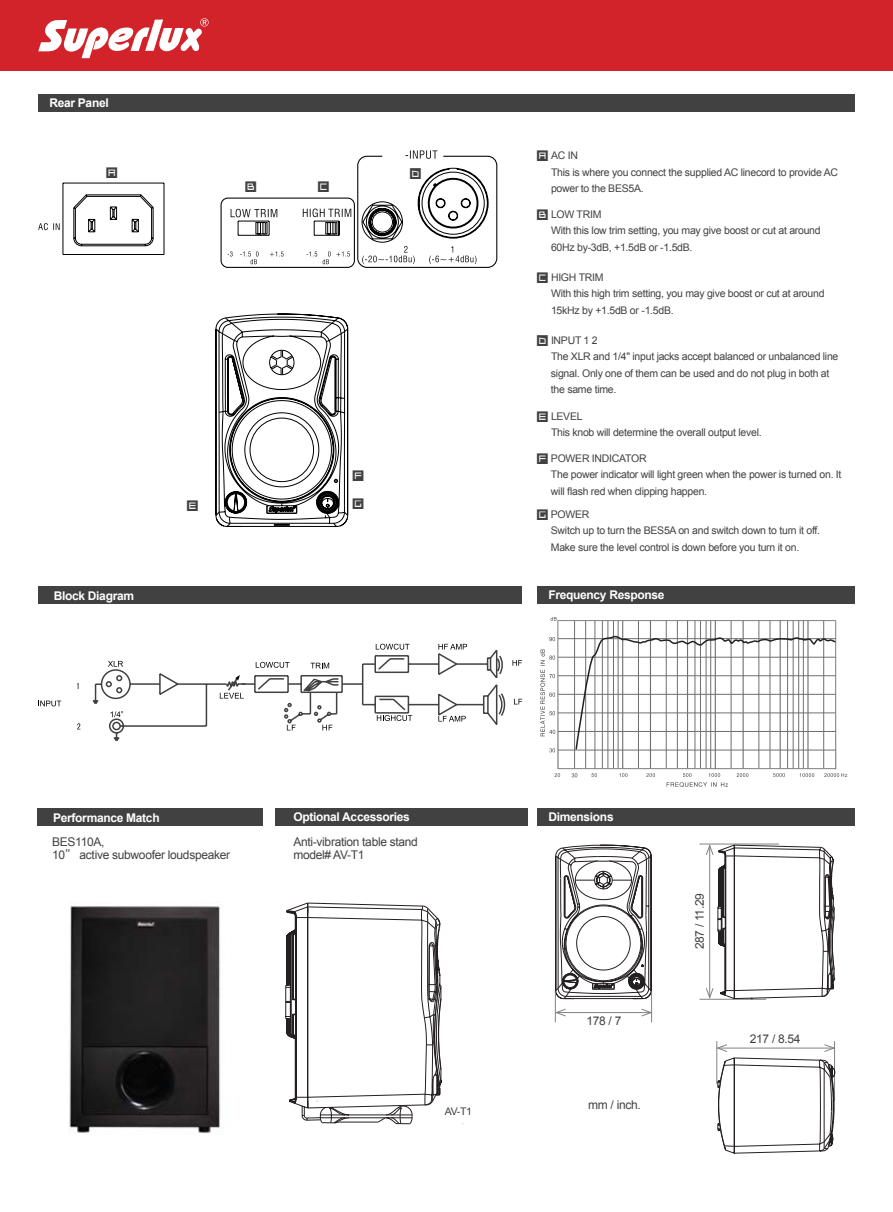
<style>
.page{position:relative;width:893px;height:1212px;background:#fff}
.page>*{position:absolute;margin:0;border:0;box-sizing:border-box;transform-origin:0 0}
.t1{font:16.5px/28px "Qubix";color:#414142}
.t2{font:12px/13.5px "Arial";letter-spacing:-.025em;color:#414142}
.t3{font:700 12px "Arial";letter-spacing:-.025em;color:#fff}
.t4{font:10.5px/16.5px "Arial";letter-spacing:-.025em;color:#414142}
.s1{font-family:"AR New Hei B5";font-weight:300}
</style>
<div class="page">
<div style="left:0;top:0;width:893px;height:71px;background:#d2232a"></div>
<div style="left:38px;top:95px;width:817px;height:17px;background:#414142"></div>
<div style="left:537px;top:587px;width:318px;height:17px;background:#414142"></div>
<div style="left:537px;top:809px;width:318px;height:17px;background:#414142"></div>
<div style="left:38px;top:587px;width:484px;height:17px;background:#414142"></div>
<div style="left:38px;top:808px;width:225px;height:17px;background:#414142"></div>
<div style="left:275px;top:808px;width:252px;height:17px;background:#414142"></div>
<img style="left:69px;top:906px;width:152px;height:227px">
<svg style="left:38px;top:18px;width:171px;height:40px"></svg>
<div style="left:357px;top:156px;width:140px;height:112px;border:1px solid #000;border-radius:9px"></div>
<svg style="left:405px;top:150px;width:32px;height:9px"></svg>
<div style="left:221px;top:198px;width:134px;height:70px;border:1px solid #000;border-radius:7px"></div>
<svg style="left:38px;top:168px;width:451px;height:96px"></svg>
<svg style="left:554px;top:843px;width:282px;height:232px"></svg>
<svg style="left:555px;top:847px;width:280px;height:306px"></svg>
<svg style="left:558px;top:849px;width:275px;height:297px"></svg>
<svg style="left:285px;top:903px;width:157px;height:222px"></svg>
<svg style="left:38px;top:701px;width:23px;height:5px"></svg>
<svg style="left:77px;top:723px;width:3px;height:6px"></svg>
<svg style="left:512px;top:660px;width:10px;height:6px"></svg>
<svg style="left:514px;top:699px;width:8px;height:5px"></svg>
<svg style="left:93px;top:644px;width:413px;height:97px"></svg>
<hr style="left:558px;top:712px;width:278px;height:1px;background:#6e7070">
<svg style="left:540px;top:617px;width:20px;height:160px"></svg>
<hr style="left:557px;top:620px;width:279px;height:1px;background:#808080">
<hr style="left:558px;top:694px;width:278px;height:1px;background:#6e7070">
<hr style="left:558px;top:675px;width:278px;height:1px;background:#6e7070">
<hr style="left:558px;top:657px;width:278px;height:1px;background:#6e7070">
<hr style="left:558px;top:638px;width:278px;height:1px;background:#6e7070">
<hr style="left:558px;top:768px;width:278px;height:1px;background:#808080">
<hr style="left:558px;top:750px;width:278px;height:1px;background:#6e7070">
<hr style="left:558px;top:731px;width:278px;height:1px;background:#6e7070">
<svg style="left:572px;top:620px;width:275px;height:167px"></svg>
<svg style="left:215px;top:313px;width:133px;height:214px"></svg>
<p class="t3" style="left:49px;top:95px;width:61px">Rear Panel</p>
<h1 class="t1" style="left:107px;top:159px;width:13px">A</h1>
<h1 class="t1" style="left:245px;top:172px;width:13px">B</h1>
<h1 class="t1" style="left:318px;top:172px;width:13px">C</h1>
<h1 class="t1" style="left:410px;top:160px;width:13px">D</h1>
<p class="t3" style="left:54px;top:588px;width:82px">Block Diagram</p>
<h1 class="t1" style="left:187px;top:491px;width:13px">E</h1>
<h1 class="t1" style="left:353px;top:462px;width:13px">F<br>G</h1>
<h1 class="t1" style="left:537px;top:142px;width:13px">A</h1>
<p class="t4" style="left:551px;top:147px;width:288px">AC IN<br>This is where you connect the supplied AC linecord to provide AC power to the BES5A.</p>
<h1 class="t1" style="left:537px;top:200px;width:13px">B</h1>
<p class="t4" style="left:551px;top:206px;width:271px">LOW TRIM<br>With this low trim setting, you may give boost or cut at around<br>60Hz by-3dB, +1.5dB or -1.5dB.</p>
<p class="t4" style="left:551px;top:269px;width:275px">HIGH TRIM<br>With this high trim setting, you may give boost or cut at around<br>15kHz by +1.5dB or -1.5dB.</p>
<p class="t4" style="left:551px;top:332px;width:289px">INPUT 1 2<br>The XLR and 1/4" input jacks accept balanced or unbalanced line signal. Only one of them can be used and do not plug in both at the same time.</p>
<h1 class="t1" style="left:537px;top:263px;width:13px">C</h1>
<h1 class="t1" style="left:537px;top:326px;width:13px">D</h1>
<h1 class="t1" style="left:537px;top:402px;width:13px">E</h1>
<h1 class="t1" style="left:537px;top:444px;width:13px">F</h1>
<p class="t4" style="left:551px;top:408px;width:212px">LEVEL<br>This knob will determine the overall output level.</p>
<p class="t4" style="left:551px;top:450px;width:292px">POWER INDICATOR<br>The power indicator will light green when the power is turned on. It will flash red when clipping happen.</p>
<p class="t4" style="left:551px;top:506px;width:271px">POWER<br>Switch up to turn the BES5A on and switch down to turn it off.<br>Make sure the level control is down before you turn it on.</p>
<h1 class="t1" style="left:537px;top:500px;width:13px">G</h1>
<p class="t3" style="left:548px;top:587px;width:118px">Frequency Response</p>
<p class="t3" style="left:53px;top:810px;width:108px">Performance Match</p>
<p class="t2" style="left:52px;top:835px;width:180px">BES110A,<br>10<span class="s1">”</span> active subwoofer loudspeaker</p>
<p class="t3" style="left:293px;top:809px;width:118px">Optional Accessories</p>
<p class="t2" style="left:293px;top:835px;width:126px">Anti-vibration table stand model# AV-T1</p>
<p class="t4" style="left:445px;top:1103px;width:29px">AV-T1</p>
<p class="t3" style="left:548px;top:809px;width:67px">Dimensions</p>
<p class="t2" style="left:586px;top:1014px;width:36px">178 / 7</p>
<p class="t2" style="left:588px;top:1098px;width:54px">mm / inch.</p>
<p class="t2" style="left:693px;top:949px;width:58px;rotate:-90deg">287 / 11.29</p>
<p class="t2" style="left:750px;top:1032px;width:52px">217 / 8.54</p>
</div>
